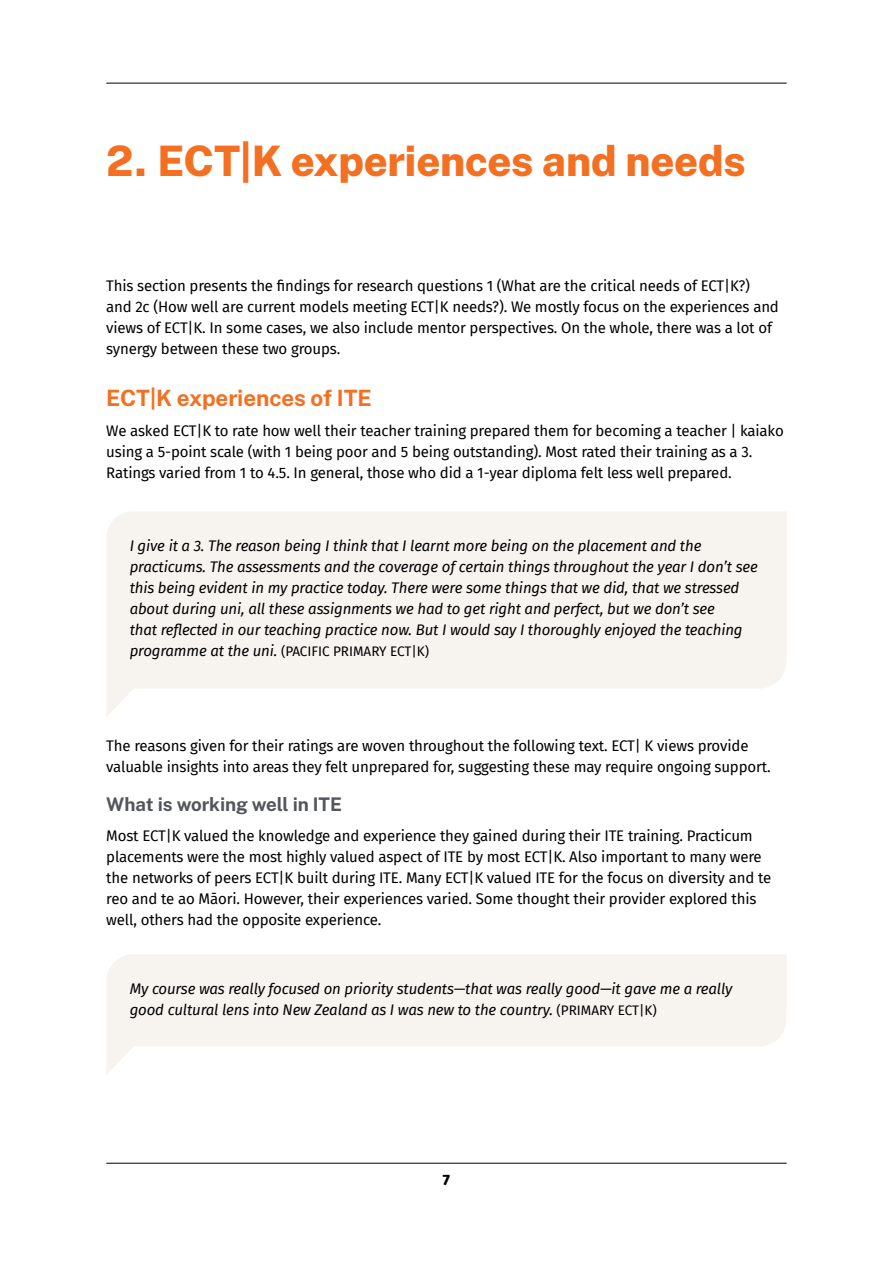
<style>
.page{position:relative;width:893px;height:1263px;background:#fff}
.page>*{position:absolute;margin:0;border:0;box-sizing:border-box;transform-origin:0 0}
.t1{font:100 42px "Public Sans";letter-spacing:-.005em;color:#f36f21}
.t2{font:100 22.5px "Public Sans";letter-spacing:-.005em;color:#f36f21}
.t3{font:100 18.75px "Public Sans";letter-spacing:-.005em;color:#52555b}
.t4{font:15px/21px "Fira Sans";letter-spacing:-.01em;color:#000}
.t5{font:italic 15px/21px "Fira Sans";letter-spacing:-.01em;color:#000}
.t6{font:800 15px "Fira Sans";color:#000}
.t7{font:13.5px "Fira Sans";color:#000}
.s1{font-style:italic;font-size:15px}
.s2{font-style:normal;font-size:13.5px}
</style>
<div class="page">
<hr style="left:106px;top:83px;width:681px;height:1px;background:#000">
<hr style="left:106px;top:1163px;width:681px;height:1px;background:#000">
<svg style="left:106px;top:512px;width:681px;height:204px;fill:#f7f4ef"></svg>
<svg style="left:106px;top:955px;width:681px;height:119px;fill:#f7f4ef"></svg>
<h1 class="t1" style="left:106px;top:130px;width:641px">2. ECT|K experiences and needs</h1>
<p class="t4" style="left:106px;top:274px;width:674px">This section presents the findings for research questions 1 (What are the critical needs of ECT|K?) and 2c (How well are current models meeting ECT|K needs?). We mostly focus on the experiences and views of ECT|K. In some cases, we also include mentor perspectives. On the whole, there was a lot of synergy between these two groups.</p>
<h2 class="t2" style="left:106px;top:382px;width:267px">ECT|K experiences of ITE</h2>
<p class="t4" style="left:106px;top:419px;width:679px">We asked ECT|K to rate how well their teacher training prepared them for becoming a teacher | kaiako using a 5-point scale (with 1 being poor and 5 being outstanding). Most rated their training as a 3.<br>Ratings varied from 1 to 4.5. In general, those who did a 1-year diploma felt less well prepared.</p>
<p class="t5" style="left:130px;top:535px;width:630px">I give it a 3. The reason being I think that I learnt more being on the placement and the practicums. The assessments and the coverage of certain things throughout the year I don’t see this being evident in my practice today. There were some things that we did, that we stressed about during uni, all these assignments we had to get right and perfect, but we don’t see<br>that reflected in our teaching practice now. But I would say I thoroughly enjoyed the teaching</p>
<p class="t7" style="left:130px;top:641px;width:301px"><span class="s1">programme at the uni.</span> (PACIFIC PRIMARY ECT|K)</p>
<p class="t4" style="left:106px;top:735px;width:666px">The reasons given for their ratings are woven throughout the following text. ECT| K views provide valuable insights into areas they felt unprepared for, suggesting these may require ongoing support.</p>
<p class="t3" style="left:106px;top:791px;width:237px">What is working well in ITE</p>
<p class="t4" style="left:106px;top:825px;width:666px">Most ECT|K valued the knowledge and experience they gained during their ITE training. Practicum placements were the most highly valued aspect of ITE by most ECT|K. Also important to many were the networks of peers ECT|K built during ITE. Many ECT|K valued ITE for the focus on diversity and te reo and te ao Māori. However, their experiences varied. Some thought their provider explored this well, others had the opposite experience.</p>
<p class="t5" style="left:130px;top:978px;width:604px">My course was really focused on priority students—that was really good—it gave me a really good cultural lens into New Zealand as I was new to the country. <span class="s2">(PRIMARY ECT|K)</span></p>
<p class="t6" style="left:443px;top:1167px;width:9px">7</p>
</div>
